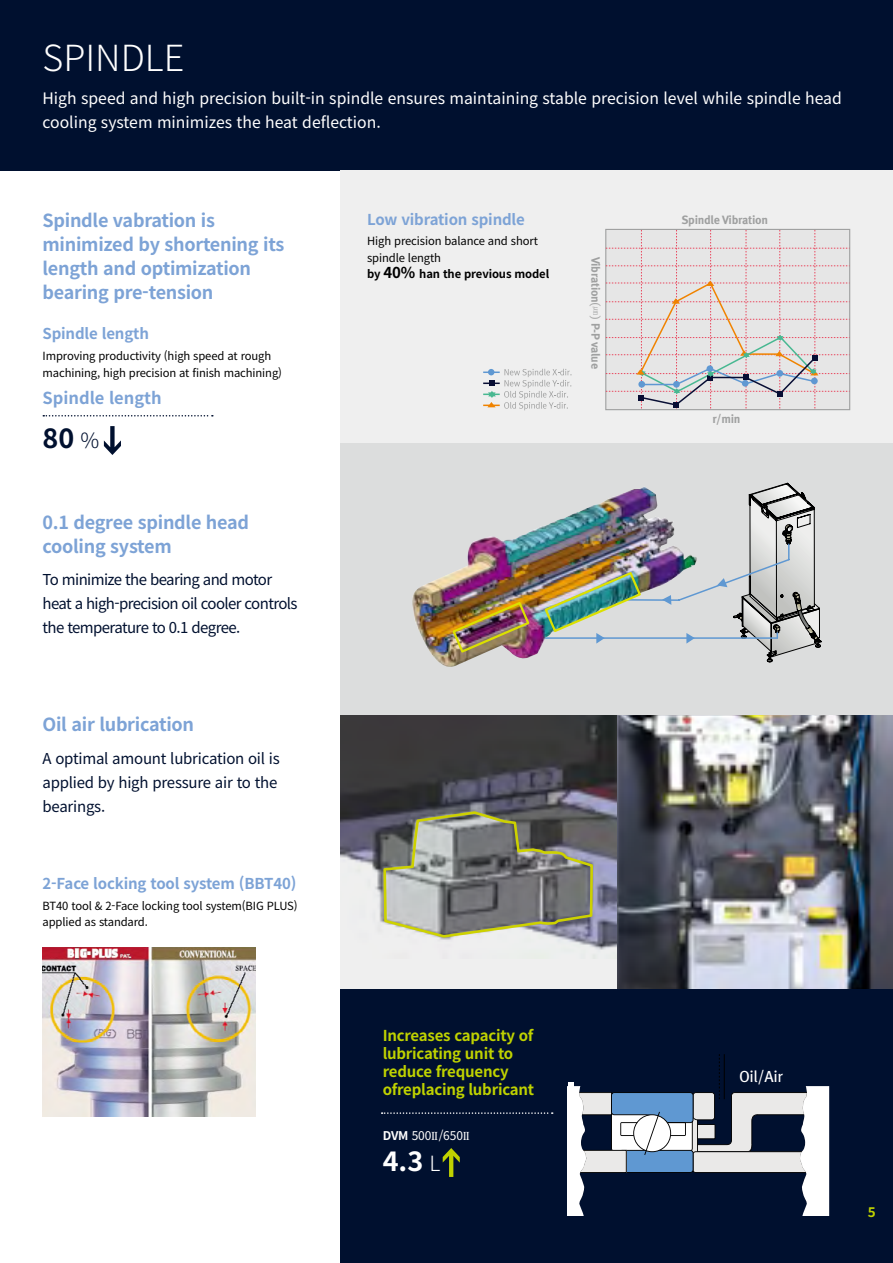
<style>
.page{position:relative;width:893px;height:1263px;background:#fff}
.page>*{position:absolute;margin:0;border:0;box-sizing:border-box;transform-origin:0 0}
.t1{font:300 36px "Noto Sans KR";color:#fff}
.t2{font:700 27px "Noto Sans KR";color:#fff}
.t3{font:700 27px "Noto Sans KR";color:#00102f}
.t4{font:700 18px/24px "Noto Sans KR";letter-spacing:-.015em;color:#7da3d6}
.t5{font:700 16.5px "Noto Sans KR";color:#7da3d6}
.t6{font:16.05px "Doosan Meta Pro";letter-spacing:-.025em;color:#fff}
.t7{font:15.75px/24px "Noto Sans KR";color:#fff}
.t8{font:15px/24px "Noto Sans KR";letter-spacing:-.04em;color:#00102f}
.t9{font:700 15px/18px "Noto Sans KR";letter-spacing:-.015em;color:#bfd200}
.t10{font:15px/24px "Noto Sans KR";letter-spacing:-.015em;color:#00102f}
.t11{font:700 15px "Noto Sans KR";letter-spacing:-.01em;color:#7da3d6}
.t12{font:700 13.5px "Noto Sans KR";color:#bfd200}
.t13{font:700 12px "Doosan Meta Pro";letter-spacing:-.025em;color:#9fa0a0}
.t14{font:12px "Noto Sans KR";letter-spacing:-.01em;color:#fff}
.t15{font:11.25px/16.5px "Noto Sans KR";letter-spacing:-.01em;color:#000}
.s1{font-weight:300;font-size:21px}
.s2{font-weight:700}
.s3{font-weight:700;font-size:15px}
.s4{font-weight:400}
.s5{font-family:"Times New Roman"}
</style>
<div class="page">
<div style="left:0;top:0;width:893px;height:170px;background:#00102f"></div>
<div style="left:340px;top:170px;width:553px;height:273px;background:#efefef"></div>
<svg style="left:606px;top:230px;width:243px;height:180px"></svg>
<svg style="left:483px;top:369px;width:89px;height:41px"></svg>
<div style="left:340px;top:443px;width:553px;height:273px;background:#dcdddd"></div>
<img style="left:412px;top:526px;width:131px;height:141px">
<img style="left:451px;top:600px;width:80px;height:54px">
<img style="left:543px;top:483px;width:278px;height:179px">
<div style="left:340px;top:990px;width:553px;height:273px;background:#00102f"></div>
<img style="left:43px;top:947px;width:212px;height:169px">
<img style="left:617px;top:716px;width:276px;height:273px">
<svg style="left:43px;top:415px;width:170px;height:1px"></svg>
<svg style="left:104px;top:426px;width:17px;height:29px"></svg>
<svg style="left:568px;top:1054px;width:261px;height:161px"></svg>
<svg style="left:443px;top:1148px;width:17px;height:29px"></svg>
<div style="left:340px;top:716px;width:277px;height:273px;background:#efefef"></div>
<img style="left:340px;top:716px;width:277px;height:234px">
<svg style="left:382px;top:810px;width:212px;height:129px;background:#85877e"></svg>
<svg style="left:382px;top:1112px;width:171px;height:2px"></svg>
<h1 class="t1" style="left:43px;top:38px;width:143px">SPINDLE</h1>
<h3 class="t7" style="left:43px;top:86px;width:801px">High speed and high precision built-in spindle ensures maintaining stable precision level while spindle head cooling system minimizes the heat deflection.</h3>
<h3 class="t4" style="left:43px;top:209px;width:243px">Spindle vabration is minimized by shortening its length and optimization bearing pre-tension</h3>
<h3 class="t11" style="left:43px;top:325px;width:108px">Spindle length</h3>
<p class="t15" style="left:43px;top:348px;width:241px">Improving productivity (high speed at rough machining, high precision at finish machining)</p>
<h3 class="t5" style="left:43px;top:389px;width:121px">Spindle length</h3>
<h2 class="t3" style="left:43px;top:423px;width:58px">80 <span class="s1">%</span></h2>
<h3 class="t4" style="left:43px;top:511px;width:208px">0.1 degree spindle head cooling system</h3>
<h3 class="t8" style="left:43px;top:568px;width:257px">To minimize the bearing and motor heat a high-precision oil cooler controls the temperature to 0.1 degree.</h3>
<h3 class="t4" style="left:43px;top:713px;width:153px">Oil air lubrication</h3>
<h3 class="t10" style="left:43px;top:747px;width:239px">A optimal amount lubrication oil is applied by high pressure air to the bearings.</h3>
<h3 class="t11" style="left:43px;top:875px;width:255px">2-Face locking tool system (BBT40)</h3>
<p class="t15" style="left:43px;top:898px;width:257px">BT40 tool &amp; 2-Face locking tool system(BIG PLUS) applied as standard.</p>
<h3 class="t11" style="left:367px;top:211px;width:159px">Low vibration spindle</h3>
<p class="t15" style="left:367px;top:233px;width:184px">High precision balance and short spindle length<br><span class="s2">by</span> <span class="s3">40%</span> <span class="s2">han the previous model</span></p>
<p class="t13" style="left:603px;top:257px;width:114px;rotate:90deg">Vibration<span class="s4">(</span><sup>㎛</sup><span class="s4">)</span> P-P value</p>
<p class="t13" style="left:681px;top:212px;width:88px">Spindle Vibration</p>
<p class="t13" style="left:712px;top:412px;width:30px">r/min</p>
<h3 class="t9" style="left:383px;top:1027px;width:153px">Increases capacity of lubricating unit to reduce frequency ofreplacing lubricant</h3>
<p class="t14" style="left:383px;top:1129px;width:88px"><span class="s2">DVM</span> 500<span class="s5">II</span> /650<span class="s5">II</span></p>
<h2 class="t2" style="left:383px;top:1146px;width:59px">4.3 <span class="s1">L</span></h2>
<h3 class="t6" style="left:739px;top:1066px;width:45px">Oil/Air</h3>
<p class="t12" style="left:868px;top:1205px;width:9px">5</p>
</div>
